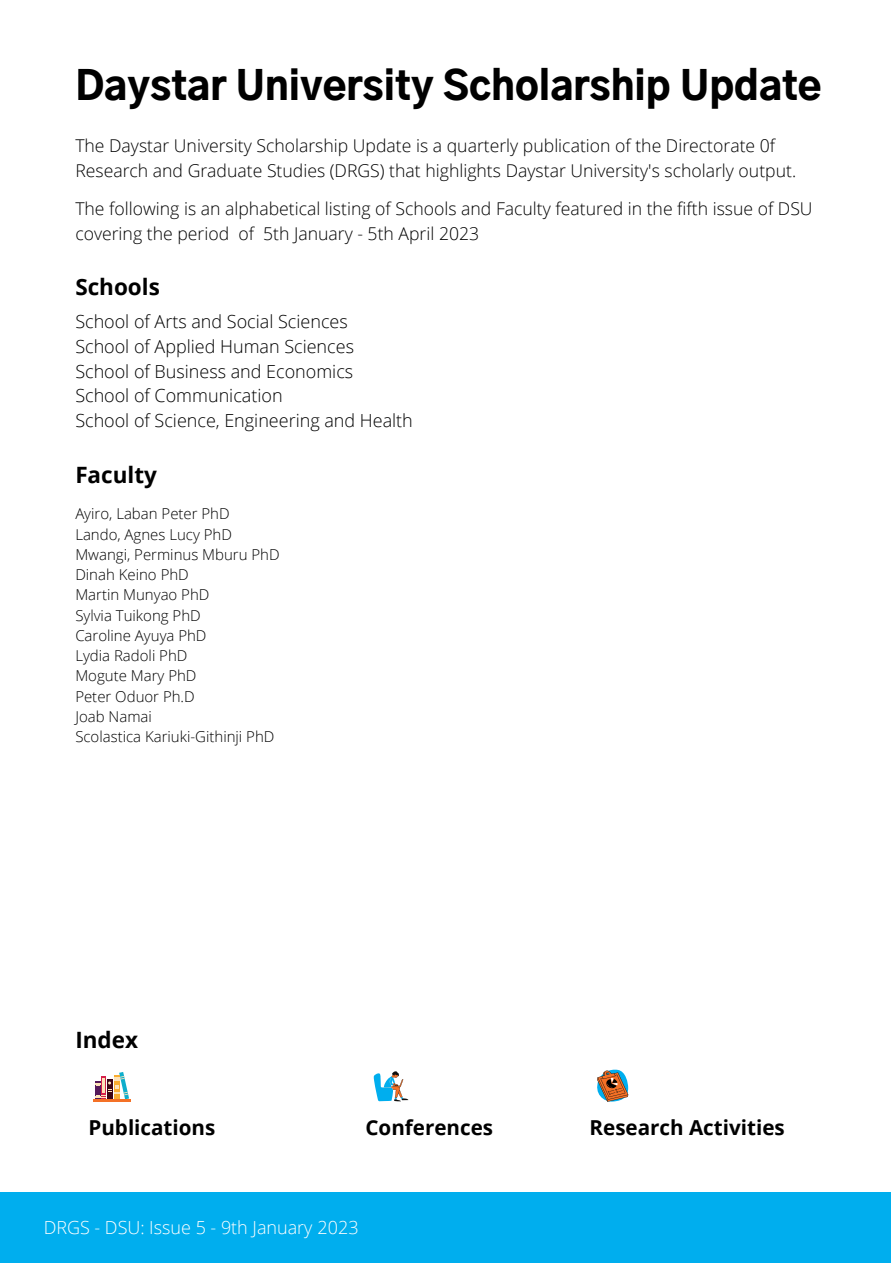
<style>
.page{position:relative;width:893px;height:1264px;background:#fff}
.page>*{position:absolute;margin:0;border:0;box-sizing:border-box;transform-origin:0 0}
.t1{font:900 39px "Gothic A1";color:#000}
.t2{font:700 22.5px "Open Sans";color:#000}
.t3{font:700 20.55px "Open Sans";color:#000}
.t4{font:300 18px/24.8px "Open Sans";color:#000}
.t5{font:300 18px "Open Sans";color:#fff}
.t6{font:300 17.55px/24.6px "Open Sans";color:#000}
.t7{font:300 15px/20.2px "Open Sans";color:#000}
</style>
<div class="page">
<div style="left:0;top:1192px;width:890px;height:70px;background:#00aeee"></div>
<svg style="left:597px;top:1069px;width:31px;height:33px"></svg>
<svg style="left:95px;top:1072px;width:34px;height:27px"></svg>
<hr style="left:94px;top:1099px;width:37px;height:2px;background:#f47126">
<svg style="left:373px;top:1071px;width:35px;height:30px"></svg>
<h1 class="t1" style="left:75px;top:69px;width:747px">Daystar University Scholarship Update</h1>
<p class="t6" style="left:75px;top:133px;width:722px">The Daystar University Scholarship Update is a quarterly publication of the Directorate 0f<br>Research and Graduate Studies (DRGS) that highlights Daystar University's scholarly output.</p>
<p class="t6" style="left:75px;top:196px;width:738px">The following is an alphabetical listing of Schools and Faculty featured in the fifth issue of DSU covering the period of 5th January - 5th April 2023</p>
<p class="t2" style="left:75px;top:270px;width:86px">Schools</p>
<p class="t4" style="left:75px;top:308px;width:339px">School of Arts and Social Sciences<br>School of Applied Human Sciences<br>School of Business and Economics<br>School of Communication<br>School of Science, Engineering and Health</p>
<p class="t2" style="left:75px;top:458px;width:83px">Faculty</p>
<p class="t7" style="left:75px;top:503px;width:206px">Ayiro, Laban Peter PhD<br>Lando, Agnes Lucy PhD<br>Mwangi, Perminus Mburu PhD<br>Dinah Keino PhD<br>Martin Munyao PhD<br>Sylvia Tuikong PhD<br>Caroline Ayuya PhD<br>Lydia Radoli PhD<br>Mogute Mary PhD<br>Peter Oduor Ph.D<br>Joab Namai<br>Scolastica Kariuki-Githinji PhD</p>
<p class="t2" style="left:75px;top:1023px;width:64px">Index</p>
<p class="t3" style="left:88px;top:1113px;width:128px">Publications</p>
<p class="t3" style="left:365px;top:1113px;width:129px">Conferences</p>
<p class="t3" style="left:589px;top:1113px;width:197px">Research Activities</p>
<p class="t5" style="left:44px;top:1214px;width:316px">DRGS - DSU: Issue 5 - 9th January 2023</p>
</div>
